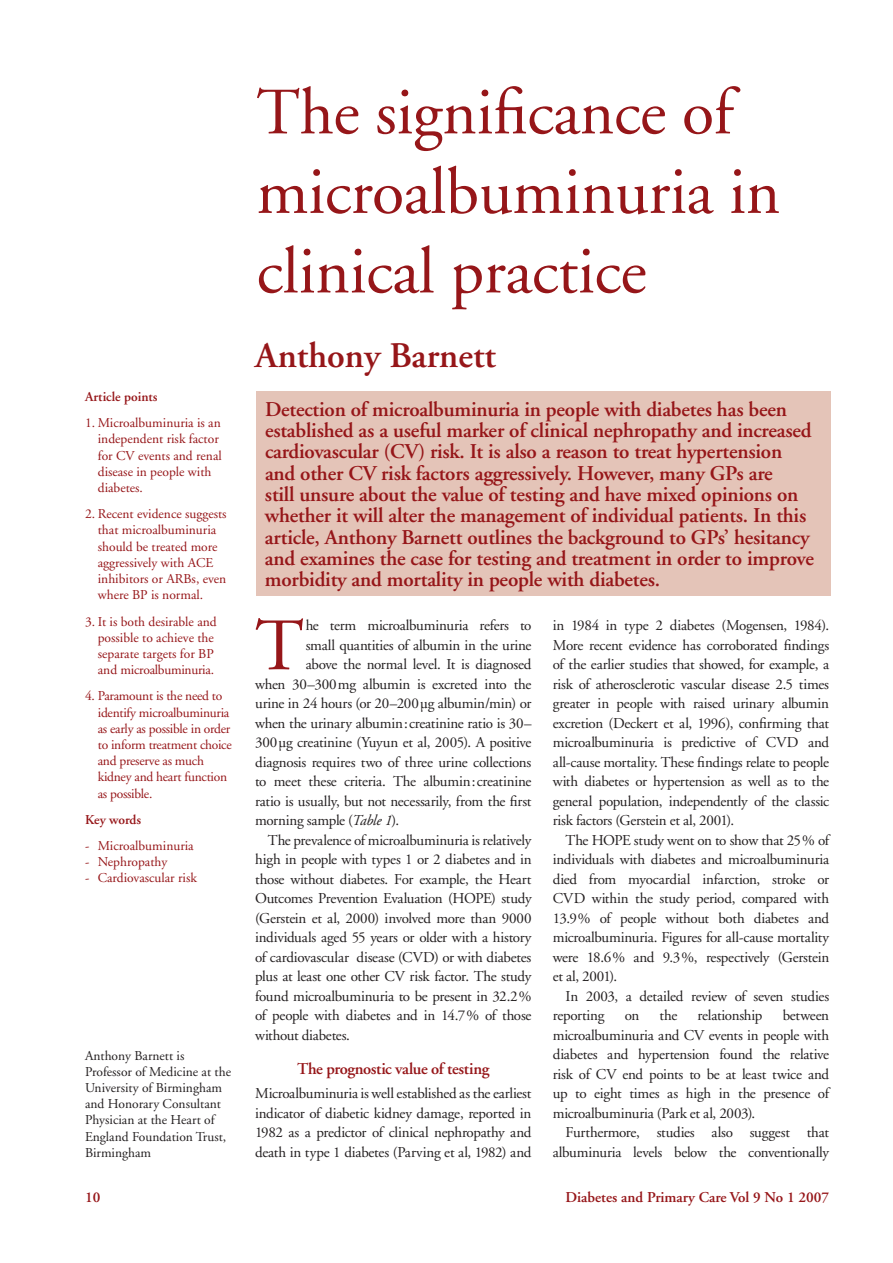
<style>
.page{position:relative;width:893px;height:1263px;background:#fff}
.page>*{position:absolute;margin:0;border:0;box-sizing:border-box;transform-origin:0 0}
.t1{font:73.8px "Adobe Garamond";color:#961619}
.t2{font:66px/79.5px "Adobe Garamond";letter-spacing:-.005em;color:#961619}
.t3{font:600 36px "Adobe Garamond";color:#961619}
.t4{font:600 21px/21.3px "Adobe Garamond";letter-spacing:-.01em;color:#961619}
.t5{font:600 16.5px "Adobe Garamond";letter-spacing:-.02em;color:#961619}
.t6{font:15px/19.5px "Adobe Garamond";letter-spacing:-.015em;color:#231f20;text-align:justify}
.t7{font:600 15px "Adobe Garamond";color:#961619}
.t8{font:13.5px/16.2px "Adobe Garamond";color:#961619}
.t9{font:13.5px/16.2px "Adobe Garamond";letter-spacing:-.02em;color:#961619}
.t10{font:13.5px/16.2px "Adobe Garamond";color:#231f20}
.t11{font:600 13.5px "Adobe Garamond";color:#961619}
.s1{font-style:italic}
</style>
<div class="page">
<div style="left:256px;top:391px;width:575px;height:204px;background:#e4c4b8"></div>
<h2 class="t2" style="left:256px;top:74px;width:525px">The significance of microalbuminuria in clinical practice</h2>
<p class="t11" style="left:85px;top:389px;width:74px">Article points</p>
<p class="t8" style="left:98px;top:415px;width:125px;text-indent:-13px">1. Microalbuminuria is an independent risk factor for CV events and renal disease in people with diabetes.</p>
<p class="t8" style="left:98px;top:506px;width:130px;text-indent:-13px">2. Recent evidence suggests that microalbuminuria should be treated more aggressively with ACE inhibitors or ARBs, even where BP is normal.</p>
<p class="t8" style="left:98px;top:613px;width:120px;text-indent:-13px">3. It is both desirable and possible to achieve the separate targets for BP and microalbuminuria.</p>
<p class="t9" style="left:98px;top:688px;width:135px;text-indent:-13px">4. Paramount is the need to identify microalbuminuria as early as possible in order to inform treatment choice and preserve as much kidney and heart function as possible.</p>
<p class="t11" style="left:85px;top:812px;width:58px">Key words</p>
<p class="t8" style="left:85px;top:838px;width:110px">- Microalbuminuria</p>
<p class="t8" style="left:85px;top:854px;width:84px">- Nephropathy</p>
<p class="t8" style="left:85px;top:870px;width:113px">- Cardiovascular risk</p>
<p class="t10" style="left:85px;top:1047px;width:147px">Anthony Barnett is<br>Professor of Medicine at the<br>University of Birmingham and Honorary Consultant<br>Physician at the Heart of<br>England Foundation Trust,<br>Birmingham</p>
<h3 class="t3" style="left:255px;top:335px;width:243px">Anthony Barnett</h3>
<p class="t4" style="left:265px;top:399px;width:550px">Detection of microalbuminuria in people with diabetes has been established as a useful marker of clinical nephropathy and increased cardiovascular (CV) risk. It is also a reason to treat hypertension and other CV risk factors aggressively. However, many GPs are<br>still unsure about the value of testing and have mixed opinions on whether it will alter the management of individual patients. In this article, Anthony Barnett outlines the background to GPs’ hesitancy and examines the case for testing and treatment in order to improve morbidity and mortality in people with diabetes.</p>
<h1 class="t1" style="left:255px;top:606px;width:50px">T</h1>
<p class="t6" style="left:306px;top:616px;width:227px">he term microalbuminuria refers to</p>
<p class="t6" style="left:306px;top:636px;width:227px">small quantities of albumin in the urine</p>
<p class="t6" style="left:306px;top:655px;width:227px">above the normal level. It is diagnosed</p>
<p class="t6" style="left:255px;top:675px;width:278px">when 30–300mg albumin is excreted into the</p>
<p class="t6" style="left:255px;top:694px;width:278px">urine in 24 hours (or 20–200µg albumin/min) or</p>
<p class="t6" style="left:255px;top:714px;width:278px">when the urinary albumin:creatinine ratio is 30–</p>
<p class="t6" style="left:255px;top:733px;width:278px">300µg creatinine (Yuyun et al, 2005). A positive</p>
<p class="t6" style="left:255px;top:753px;width:278px">diagnosis requires two of three urine collections</p>
<p class="t6" style="left:255px;top:772px;width:278px">to meet these criteria. The albumin:creatinine</p>
<p class="t6" style="left:255px;top:792px;width:278px">ratio is usually, but not necessarily, from the first</p>
<p class="t6" style="left:255px;top:811px;width:145px">morning sample (<span class="s1">Table 1</span>).</p>
<p class="t6" style="left:268px;top:831px;width:265px">The prevalence of microalbuminuria is relatively</p>
<p class="t6" style="left:255px;top:850px;width:278px">high in people with types 1 or 2 diabetes and in</p>
<p class="t6" style="left:255px;top:870px;width:278px">those without diabetes. For example, the Heart</p>
<p class="t6" style="left:255px;top:889px;width:278px">Outcomes Prevention Evaluation (HOPE) study</p>
<p class="t6" style="left:255px;top:909px;width:278px">(Gerstein et al, 2000) involved more than 9000</p>
<p class="t6" style="left:255px;top:928px;width:278px">individuals aged 55 years or older with a history</p>
<p class="t6" style="left:255px;top:948px;width:278px">of cardiovascular disease (CVD) or with diabetes</p>
<p class="t6" style="left:255px;top:967px;width:278px">plus at least one other CV risk factor. The study</p>
<p class="t6" style="left:255px;top:987px;width:278px">found microalbuminuria to be present in 32.2%</p>
<p class="t6" style="left:255px;top:1006px;width:278px">of people with diabetes and in 14.7% of those</p>
<p class="t6" style="left:255px;top:1026px;width:96px">without diabetes.</p>
<p class="t5" style="left:297px;top:1060px;width:194px">The prognostic value of testing</p>
<p class="t6" style="left:255px;top:1084px;width:278px">Microalbuminuria is well established as the earliest indicator of diabetic kidney damage, reported in 1982 as a predictor of clinical nephropathy and death in type 1 diabetes (Parving et al, 1982) and</p>
<p class="t6" style="left:553px;top:616px;width:278px">in 1984 in type 2 diabetes (Mogensen, 1984).<br>More recent evidence has corroborated findings of the earlier studies that showed, for example, a risk of atherosclerotic vascular disease 2.5 times greater in people with raised urinary albumin excretion (Deckert et al, 1996), confirming that microalbuminuria is predictive of CVD and all-cause mortality. These findings relate to people with diabetes or hypertension as well as to the general population, independently of the classic risk factors (Gerstein et al, 2001).</p>
<p class="t6" style="left:553px;top:831px;width:278px;text-indent:13px">The HOPE study went on to show that 25% of individuals with diabetes and microalbuminuria died from myocardial infarction, stroke or CVD within the study period, compared with 13.9% of people without both diabetes and microalbuminuria. Figures for all-cause mortality were 18.6% and 9.3%, respectively (Gerstein et al, 2001).</p>
<p class="t6" style="left:553px;top:987px;width:278px;text-indent:13px">In 2003, a detailed review of seven studies reporting</p>
<p class="t6" style="left:553px;top:1006px;width:278px;text-indent:230px">between microalbuminuria and CV events in people with diabetes and hypertension found the relative risk of CV end points to be at least twice and up to eight times as high in the presence of microalbuminuria (Park et al, 2003).</p>
<p class="t6" style="left:553px;top:1123px;width:278px;text-align:right">Furthermore, studies also suggest that albuminuria levels below the conventionally</p>
<p class="t6" style="left:625px;top:1006px;width:16px">on</p>
<p class="t6" style="left:660px;top:1006px;width:19px">the</p>
<p class="t6" style="left:698px;top:1006px;width:66px">relationship</p>
<p class="t7" style="left:85px;top:1189px;width:17px">10</p>
<p class="t7" style="left:565px;top:1189px;width:265px">Diabetes and Primary Care Vol 9 No 1 2007</p>
</div>
